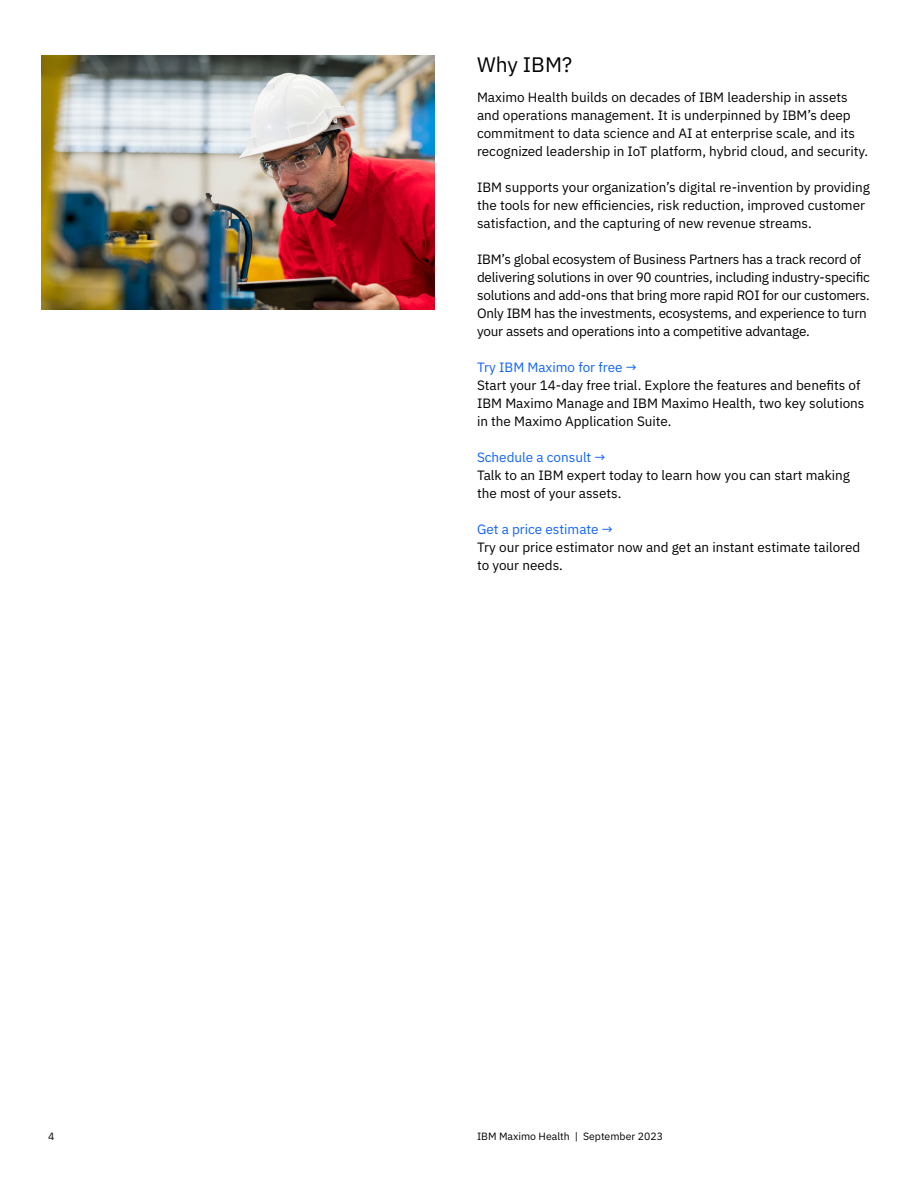
<style>
.page{position:relative;width:918px;height:1188px;background:#fff}
.page>*{position:absolute;margin:0;border:0;box-sizing:border-box;transform-origin:0 0}
.t1{font:21px "IBM Plex Sans";color:#000}
.t2{font:13.5px/18px "IBM Plex Sans";color:#000}
.t3{font:13.5px "IBM Plex Sans";color:#0f62fe}
.t4{font:10.5px "IBM Plex Sans";color:#000}
</style>
<div class="page">
<img style="left:42px;top:55px;width:393px;height:255px">
<h1 class="t1" style="left:477px;top:49px;width:97px">Why IBM?</h1>
<p class="t2" style="left:477px;top:87px;width:393px">Maximo Health builds on decades of IBM leadership in assets and operations management. It is underpinned by IBM’s deep commitment to data science and AI at enterprise scale, and its recognized leadership in IoT platform, hybrid cloud, and security.</p>
<p class="t2" style="left:477px;top:177px;width:394px">IBM supports your organization’s digital re-invention by providing the tools for new efficiencies, risk reduction, improved customer satisfaction, and the capturing of new revenue streams.</p>
<p class="t2" style="left:477px;top:249px;width:395px">IBM’s global ecosystem of Business Partners has a track record of delivering solutions in over 90 countries, including industry-specific solutions and add-ons that bring more rapid ROI for our customers.<br>Only IBM has the investments, ecosystems, and experience to turn your assets and operations into a competitive advantage.</p>
<p class="t3" style="left:477px;top:357px;width:161px">Try IBM Maximo for free →</p>
<p class="t2" style="left:477px;top:375px;width:389px">Start your 14-day free trial. Explore the features and benefits of<br>IBM Maximo Manage and IBM Maximo Health, two key solutions in the Maximo Application Suite.</p>
<p class="t3" style="left:477px;top:447px;width:130px">Schedule a consult →</p>
<p class="t2" style="left:477px;top:465px;width:375px">Talk to an IBM expert today to learn how you can start making the most of your assets.</p>
<p class="t3" style="left:477px;top:519px;width:137px">Get a price estimate →</p>
<p class="t2" style="left:477px;top:537px;width:385px">Try our price estimator now and get an instant estimate tailored to your needs.</p>
<p class="t4" style="left:48px;top:1128px;width:8px">4</p>
<p class="t4" style="left:477px;top:1128px;width:187px">IBM Maximo Health | September 2023</p>
</div>
